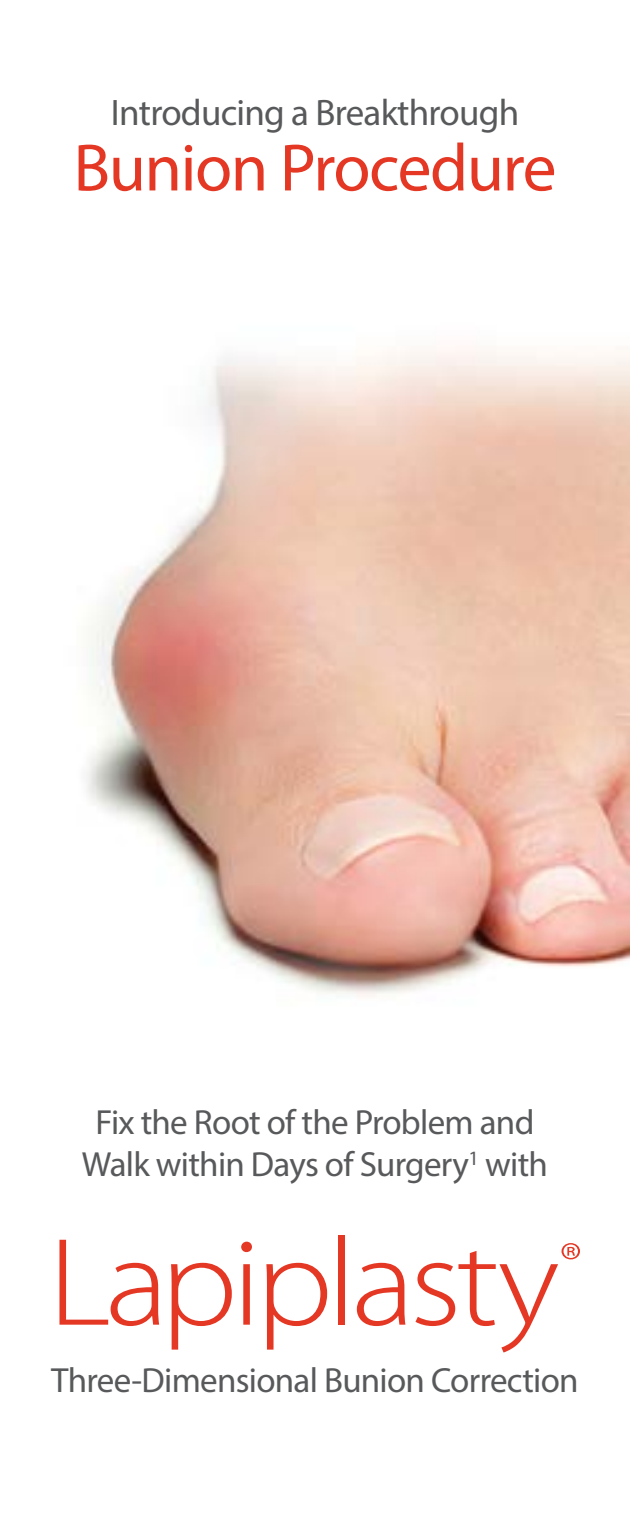
<style>
.page{position:relative;width:630px;height:1530px;background:#fff}
.page>*{position:absolute;margin:0;border:0;box-sizing:border-box;transform-origin:0 0}
.t1{font:300 126px "Myriad Pro";letter-spacing:-.04em;color:#e43825;scale:1.11 1}
.t2{font:67.5px "Myriad Pro";letter-spacing:-.02em;color:#e43825}
.t3{font:300 51.25px "Myriad Pro";color:#e43825;scale:1.11 1}
.t4{font:37px "Myriad Pro";letter-spacing:-.02em;color:#58595b}
.t5{font:35px/42.5px "Myriad Pro";letter-spacing:-.02em;color:#58595b;text-align:center}
</style>
<div class="page">
<img style="left:86px;top:350px;width:544px;height:647px">
<p class="t4" style="left:111px;top:90px;width:410px">Introducing a Breakthrough</p>
<h2 class="t2" style="left:73px;top:126px;width:485px">Bunion Procedure</h2>
<p class="t5" style="left:82px;top:1100px;width:468px">Fix the Root of the Problem and<br>Walk within Days of Surgery<sup>1</sup> with</p>
<h1 class="t1" style="left:48px;top:1207px;width:462px">Lapiplasty</h1>
<h3 class="t3" style="left:560px;top:1230px;width:22px">®</h3>
<p class="t5" style="left:51px;top:1358px;width:529px">Three-Dimensional Bunion Correction</p>
</div>
